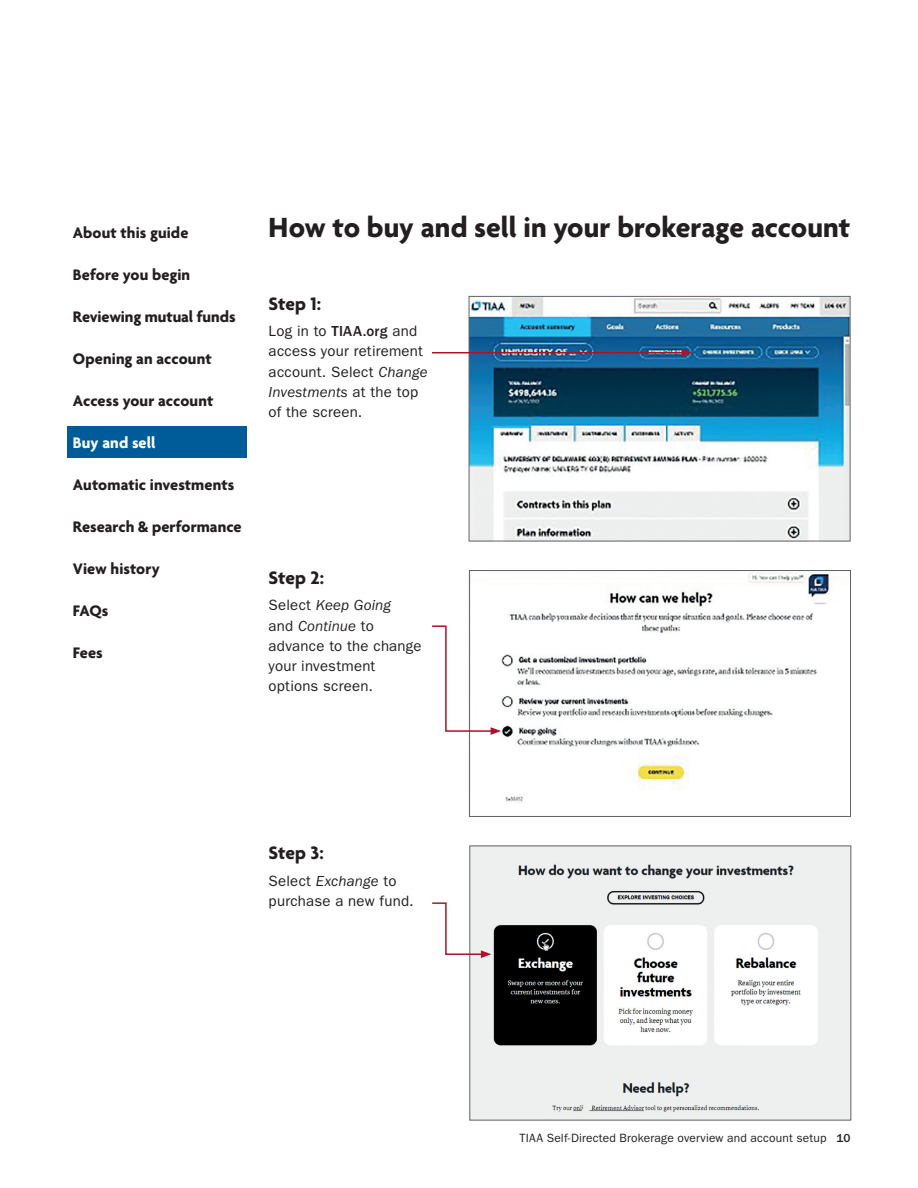
<style>
.page{position:relative;width:918px;height:1188px;background:#fff}
.page>*{position:absolute;margin:0;border:0;box-sizing:border-box;transform-origin:0 0}
.t1{font:700 30px "Agenda";color:#231f20}
.t2{font:700 19.5px "Agenda";letter-spacing:-.005em;color:#231f20}
.t3{font:700 16.5px "Agenda";color:#231f20}
.t4{font:700 16.5px "Agenda";letter-spacing:.005em;color:#fff}
.t5{font:15px/20.2px "ITC Franklin Gothic Std";letter-spacing:.015em;color:#231f20}
.t6{font:12px "ITC Franklin Gothic Std";letter-spacing:.015em;color:#231f20}
.s1{font-weight:500}
.s2{font-style:italic}
</style>
<div class="page">
<div style="left:68px;top:426px;width:179px;height:31px;background:#005c98"></div>
<img style="left:501px;top:572px;width:329px;height:231px">
<div style="left:469px;top:570px;width:382px;height:247px;border:1px solid #636366"></div>
<svg style="left:432px;top:625px;width:69px;height:110px"></svg>
<img style="left:471px;top:848px;width:378px;height:270px">
<div style="left:469px;top:846px;width:382px;height:274px;border:1px solid #636366"></div>
<svg style="left:432px;top:902px;width:59px;height:56px"></svg>
<img style="left:471px;top:298px;width:377px;height:241px">
<div style="left:469px;top:296px;width:381px;height:245px;border:1px solid #636366"></div>
<hr style="left:432px;top:352px;width:252px;height:1px;background:#ae1229">
<svg style="left:682px;top:349px;width:10px;height:8px"></svg>
<p class="t3" style="left:73px;top:223px;width:117px">About this guide</p>
<p class="t3" style="left:73px;top:266px;width:119px">Before you begin</p>
<p class="t3" style="left:73px;top:308px;width:164px">Reviewing mutual funds</p>
<p class="t3" style="left:73px;top:349px;width:140px">Opening an account</p>
<p class="t3" style="left:73px;top:392px;width:142px">Access your account</p>
<p class="t4" style="left:73px;top:434px;width:84px">Buy and sell</p>
<p class="t3" style="left:73px;top:476px;width:163px">Automatic investments</p>
<p class="t3" style="left:73px;top:518px;width:170px">Research &amp; performance</p>
<p class="t3" style="left:73px;top:560px;width:89px">View history</p>
<p class="t3" style="left:73px;top:602px;width:37px">FAQs</p>
<p class="t3" style="left:73px;top:644px;width:31px">Fees</p>
<h1 class="t1" style="left:269px;top:212px;width:583px">How to buy and sell in your brokerage account</h1>
<h2 class="t2" style="left:269px;top:293px;width:54px">Step 1:</h2>
<p class="t5" style="left:269px;top:321px;width:160px">Log in to <span class="s1">TIAA.org</span> and access your retirement account. Select <span class="s2">Change<br>Investments</span> at the top of the screen.</p>
<h2 class="t2" style="left:269px;top:567px;width:57px">Step 2:</h2>
<p class="t5" style="left:269px;top:595px;width:155px">Select <span class="s2">Keep Going<br></span>and <span class="s2">Continue</span> to advance to the change your investment options screen.</p>
<h2 class="t2" style="left:269px;top:843px;width:57px">Step 3:</h2>
<p class="t5" style="left:269px;top:871px;width:147px">Select <span class="s2">Exchange</span> to purchase a new fund.</p>
<p class="t6" style="left:520px;top:1131px;width:332px">TIAA Self-Directed Brokerage overview and account setup <span class="s1">10</span></p>
</div>
